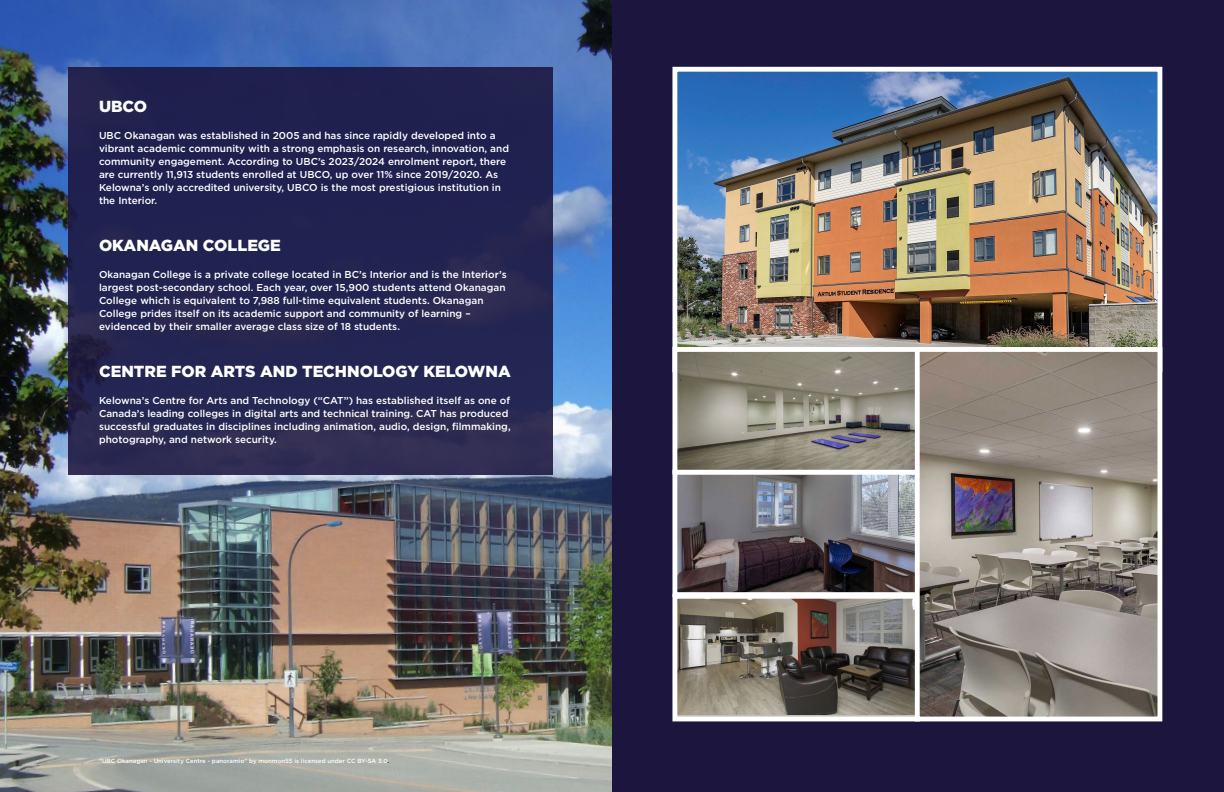
<style>
.page{position:relative;width:1224px;height:792px;background:#fff}
.page>*{position:absolute;margin:0;border:0;box-sizing:border-box;transform-origin:0 0}
.t1{font:900 16px "Gotham";color:#fff}
.t2{font:500 10px/13px "Gotham";color:#fff}
.t3{font:500 6px "Gotham";color:#fff}
.s1{color:#000}
</style>
<div class="page">
<img style="left:0;top:710px;width:612px;height:82px">
<img style="left:0;top:0;width:612px;height:710px">
<div style="left:68px;top:67px;width:484px;height:408px;background:linear-gradient(to bottom,#1d1e4e,#2b2b53)"></div>
<div style="left:612px;top:0;width:612px;height:792px;background:#1c163f"></div>
<img style="left:672px;top:66px;width:491px;height:279px">
<img style="left:672px;top:345px;width:240px;height:377px">
<svg style="left:912px;top:345px;width:251px;height:377px;background:#968e88"></svg>
<h1 class="t1" style="left:99px;top:95px;width:50px">UBCO</h1>
<p class="t2" style="left:99px;top:128px;width:412px">UBC Okanagan was established in 2005 and has since rapidly developed into a vibrant academic community with a strong emphasis on research, innovation, and community engagement. According to UBC’s 2023/2024 enrolment report, there are currently 11,913 students enrolled at UBCO, up over 11% since 2019/2020. As Kelowna’s only accredited university, UBCO is the most prestigious institution in the Interior.</p>
<h1 class="t1" style="left:99px;top:234px;width:183px">OKANAGAN COLLEGE</h1>
<p class="t2" style="left:99px;top:267px;width:409px">Okanagan College is a private college located in BC’s Interior and is the Interior’s largest post-secondary school. Each year, over 15,900 students attend Okanagan College which is equivalent to 7,988 full-time equivalent students. Okanagan College prides itself on its academic support and community of learning – evidenced by their smaller average class size of 18 students.</p>
<h1 class="t1" style="left:99px;top:360px;width:413px">CENTRE FOR ARTS AND TECHNOLOGY KELOWNA</h1>
<p class="t2" style="left:99px;top:393px;width:413px">Kelowna’s Centre for Arts and Technology (“CAT”) has established itself as one of Canada’s leading colleges in digital arts and technical training. CAT has produced successful graduates in disciplines including animation, audio, design, filmmaking, photography, and network security.</p>
<p class="t3" style="left:99px;top:757px;width:292px">“UBC Okanagan - University Centre - panoramio” by monmon55 is licensed under CC BY-SA 3.0<span class="s1">.</span></p>
</div>
